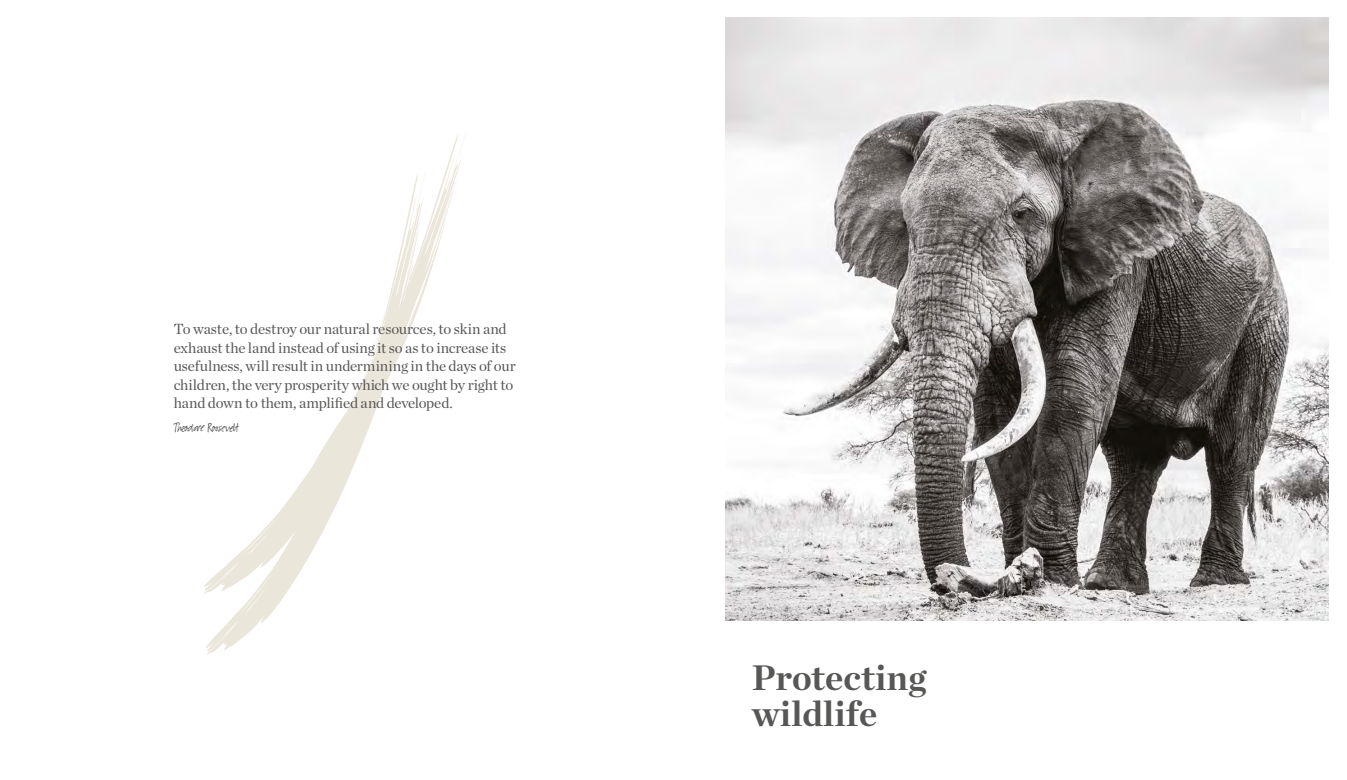
<style>
.page{position:relative;width:1347px;height:780px;background:#fff}
.page>*{position:absolute;margin:0;border:0;box-sizing:border-box;transform-origin:0 0}
.t1{font:700 36.25px/36px "Chronicle Deck";color:#575756}
.t2{font:15px/18.5px "Chronicle Deck";letter-spacing:-.01em;color:#575756}
.t3{font:15px "Suomi Hand Script";color:#575756}
</style>
<div class="page">
<svg style="left:425px;top:133px;width:41px;height:156px"></svg>
<svg style="left:207px;top:174px;width:218px;height:481px"></svg>
<img style="left:726px;top:18px;width:602px;height:602px">
<p class="t2" style="left:174px;top:318px;width:343px">To waste, to destroy our natural resources, to skin and exhaust the land instead of using it so as to increase its usefulness, will result in undermining in the days of our children, the very prosperity which we ought by right to hand down to them, amplified and developed.</p>
<p class="t3" style="left:174px;top:420px;width:67px">Theodore Roosevelt</p>
<h1 class="t1" style="left:751px;top:657px;width:176px">Protecting wildlife</h1>
</div>
